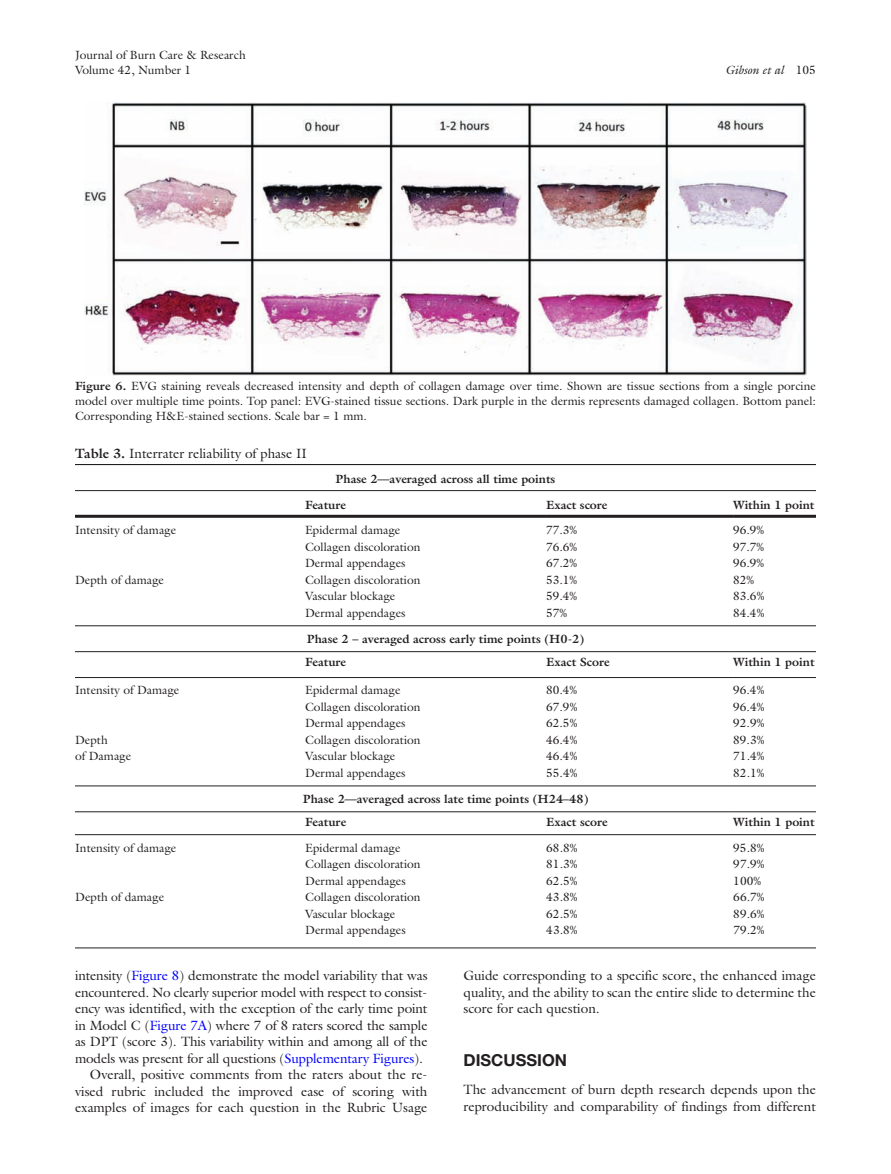
<style>
.page{position:relative;width:891px;height:1174px;background:#fff}
.page>*{position:absolute;margin:0;border:0;box-sizing:border-box;transform-origin:0 0}
.t1{font:700 16.5px "Helvetica Neue LT Std";color:#231f20}
.t2{font:13.5px/16.5px "Galliard Std";color:#231f20;text-align:justify}
.t3{font:12px/15px "Galliard Std";color:#231f20}
.t4{font:700 12px/22.8px "Galliard Std";color:#231f20}
.t5{font:italic 12px "Galliard Std";color:#231f20}
.s1{font-style:normal}
.s2{font-weight:700}
.s3{color:#00f}
</style>
<div class="page">
<img style="left:85px;top:102px;width:721px;height:273px">
<hr style="left:75px;top:464px;width:230px;height:1px;background:#231f20">
<hr style="left:305px;top:464px;width:241px;height:1px;background:#231f20">
<hr style="left:546px;top:464px;width:187px;height:1px;background:#231f20">
<hr style="left:733px;top:464px;width:83px;height:1px;background:#231f20">
<hr style="left:75px;top:515px;width:230px;height:3px;background:#231f20">
<hr style="left:733px;top:515px;width:83px;height:3px;background:#231f20">
<hr style="left:305px;top:515px;width:241px;height:3px;background:#231f20">
<hr style="left:546px;top:515px;width:187px;height:3px;background:#231f20">
<hr style="left:75px;top:948px;width:230px;height:1px;background:#231f20">
<hr style="left:305px;top:948px;width:241px;height:1px;background:#231f20">
<hr style="left:546px;top:948px;width:187px;height:1px;background:#231f20">
<hr style="left:733px;top:948px;width:83px;height:1px;background:#231f20">
<hr style="left:305px;top:625px;width:241px;height:1px;background:#231f20">
<hr style="left:546px;top:625px;width:187px;height:1px;background:#231f20">
<hr style="left:733px;top:625px;width:83px;height:1px;background:#231f20">
<hr style="left:75px;top:625px;width:230px;height:1px;background:#231f20">
<hr style="left:75px;top:651px;width:230px;height:1px;background:#231f20">
<hr style="left:305px;top:651px;width:241px;height:1px;background:#231f20">
<hr style="left:546px;top:651px;width:187px;height:1px;background:#231f20">
<hr style="left:733px;top:651px;width:83px;height:1px;background:#231f20">
<hr style="left:75px;top:677px;width:230px;height:1px;background:#231f20">
<hr style="left:305px;top:677px;width:241px;height:1px;background:#231f20">
<hr style="left:546px;top:677px;width:187px;height:1px;background:#231f20">
<hr style="left:733px;top:677px;width:83px;height:1px;background:#231f20">
<hr style="left:305px;top:786px;width:241px;height:1px;background:#231f20">
<hr style="left:546px;top:786px;width:187px;height:1px;background:#231f20">
<hr style="left:733px;top:786px;width:83px;height:1px;background:#231f20">
<hr style="left:75px;top:786px;width:230px;height:1px;background:#231f20">
<hr style="left:75px;top:834px;width:230px;height:1px;background:#231f20">
<hr style="left:305px;top:834px;width:241px;height:1px;background:#231f20">
<hr style="left:546px;top:834px;width:187px;height:1px;background:#231f20">
<hr style="left:733px;top:834px;width:83px;height:1px;background:#231f20">
<hr style="left:75px;top:811px;width:230px;height:1px;background:#231f20">
<hr style="left:305px;top:811px;width:241px;height:1px;background:#231f20">
<hr style="left:546px;top:811px;width:187px;height:1px;background:#231f20">
<hr style="left:733px;top:811px;width:83px;height:1px;background:#231f20">
<hr style="left:75px;top:490px;width:741px;height:1px;background:#231f20">
<p class="t3" style="left:75px;top:47px;width:172px">Journal of Burn Care &amp; Research<br>Volume 42, Number 1</p>
<p class="t5" style="left:726px;top:62px;width:92px">Gibson et al <span class="s1">105</span></p>
<p class="t3" style="left:75px;top:378px;width:743px;text-align:justify"><span class="s2">Figure 6.</span> EVG staining reveals decreased intensity and depth of collagen damage over time. Shown are tissue sections from a single porcine model over multiple time points. Top panel: EVG-stained tissue sections. Dark purple in the dermis represents damaged collagen. Bottom panel:<br>Corresponding H&amp;E-stained sections. Scale bar = 1 mm.</p>
<p class="t2" style="left:75px;top:445px;width:233px"><span class="s2">Table 3.</span> Interrater reliability of phase II</p>
<p class="t4" style="left:305px;top:466px;width:252px;line-height:25.8px;text-indent:31px">Phase 2—averaged across all time points<br>Feature</p>
<p class="t4" style="left:546px;top:493px;width:63px">Exact score</p>
<p class="t4" style="left:733px;top:493px;width:83px">Within 1 point</p>
<p class="t3" style="left:75px;top:523px;width:103px">Intensity of damage</p>
<p class="t3" style="left:305px;top:523px;width:97px">Epidermal damage</p>
<p class="t3" style="left:546px;top:523px;width:33px">77.3%</p>
<p class="t3" style="left:733px;top:523px;width:33px">96.9%</p>
<p class="t3" style="left:305px;top:539px;width:117px">Collagen discoloration</p>
<p class="t3" style="left:546px;top:539px;width:33px">76.6%</p>
<p class="t3" style="left:733px;top:539px;width:33px">97.7%</p>
<p class="t3" style="left:305px;top:556px;width:102px">Dermal appendages</p>
<p class="t3" style="left:546px;top:556px;width:33px">67.2%</p>
<p class="t3" style="left:733px;top:556px;width:33px">96.9%</p>
<p class="t3" style="left:75px;top:572px;width:91px">Depth of damage</p>
<p class="t3" style="left:305px;top:572px;width:117px">Collagen discoloration</p>
<p class="t3" style="left:546px;top:572px;width:33px">53.1%</p>
<p class="t3" style="left:733px;top:572px;width:23px">82%</p>
<p class="t3" style="left:305px;top:589px;width:92px">Vascular blockage</p>
<p class="t3" style="left:546px;top:589px;width:33px">59.4%</p>
<p class="t3" style="left:733px;top:589px;width:33px">83.6%</p>
<p class="t3" style="left:305px;top:605px;width:102px">Dermal appendages</p>
<p class="t3" style="left:546px;top:605px;width:23px">57%</p>
<p class="t3" style="left:733px;top:605px;width:33px">84.4%</p>
<p class="t4" style="left:305px;top:627px;width:281px">Phase 2 – averaged across early time points (H0-2)<br>Feature</p>
<p class="t4" style="left:546px;top:650px;width:65px">Exact Score</p>
<p class="t4" style="left:733px;top:650px;width:83px">Within 1 point</p>
<p class="t3" style="left:75px;top:683px;width:106px">Intensity of Damage</p>
<p class="t3" style="left:305px;top:683px;width:97px">Epidermal damage</p>
<p class="t3" style="left:546px;top:683px;width:33px">80.4%</p>
<p class="t3" style="left:733px;top:683px;width:33px">96.4%</p>
<p class="t3" style="left:305px;top:699px;width:117px">Collagen discoloration</p>
<p class="t3" style="left:546px;top:699px;width:33px">67.9%</p>
<p class="t3" style="left:733px;top:699px;width:33px">96.4%</p>
<p class="t3" style="left:305px;top:716px;width:102px">Dermal appendages</p>
<p class="t3" style="left:546px;top:716px;width:33px">62.5%</p>
<p class="t3" style="left:733px;top:716px;width:33px">92.9%</p>
<p class="t3" style="left:75px;top:731px;width:58px;line-height:16.5px">Depth<br>of Damage</p>
<p class="t3" style="left:305px;top:732px;width:117px">Collagen discoloration</p>
<p class="t3" style="left:546px;top:732px;width:33px">46.4%</p>
<p class="t3" style="left:733px;top:732px;width:33px">89.3%</p>
<p class="t3" style="left:305px;top:749px;width:92px">Vascular blockage</p>
<p class="t3" style="left:546px;top:749px;width:33px">46.4%</p>
<p class="t3" style="left:733px;top:749px;width:33px">71.4%</p>
<p class="t3" style="left:305px;top:765px;width:102px">Dermal appendages</p>
<p class="t3" style="left:546px;top:765px;width:33px">55.4%</p>
<p class="t3" style="left:733px;top:765px;width:33px">82.1%</p>
<p class="t4" style="left:303px;top:787px;width:287px">Phase 2—averaged across late time points (H24–48)<br>Feature</p>
<p class="t4" style="left:546px;top:810px;width:63px">Exact score</p>
<p class="t4" style="left:733px;top:810px;width:83px">Within 1 point</p>
<p class="t3" style="left:75px;top:840px;width:103px">Intensity of damage</p>
<p class="t3" style="left:305px;top:840px;width:97px">Epidermal damage</p>
<p class="t3" style="left:546px;top:840px;width:33px">68.8%</p>
<p class="t3" style="left:733px;top:840px;width:33px">95.8%</p>
<p class="t3" style="left:305px;top:856px;width:117px">Collagen discoloration</p>
<p class="t3" style="left:546px;top:856px;width:33px">81.3%</p>
<p class="t3" style="left:733px;top:856px;width:33px">97.9%</p>
<p class="t3" style="left:305px;top:873px;width:102px">Dermal appendages</p>
<p class="t3" style="left:546px;top:873px;width:33px">62.5%</p>
<p class="t3" style="left:733px;top:873px;width:29px">100%</p>
<p class="t3" style="left:75px;top:889px;width:91px">Depth of damage</p>
<p class="t3" style="left:305px;top:889px;width:117px">Collagen discoloration</p>
<p class="t3" style="left:546px;top:889px;width:33px">43.8%</p>
<p class="t3" style="left:733px;top:889px;width:33px">66.7%</p>
<p class="t3" style="left:305px;top:906px;width:92px">Vascular blockage</p>
<p class="t3" style="left:546px;top:906px;width:33px">62.5%</p>
<p class="t3" style="left:733px;top:906px;width:33px">89.6%</p>
<p class="t3" style="left:305px;top:922px;width:102px">Dermal appendages</p>
<p class="t3" style="left:546px;top:922px;width:33px">43.8%</p>
<p class="t3" style="left:733px;top:922px;width:33px">79.2%</p>
<p class="t2" style="left:75px;top:967px;width:354px">intensity (<span class="s3">Figure 8</span>) demonstrate the model variability that was</p>
<p class="t2" style="left:75px;top:984px;width:354px">encountered. No clearly superior model with respect to consist-</p>
<p class="t2" style="left:75px;top:1000px;width:354px">ency was identified, with the exception of the early time point</p>
<p class="t2" style="left:75px;top:1017px;width:354px">in Model C (<span class="s3">Figure 7A</span>) where 7 of 8 raters scored the sample</p>
<p class="t2" style="left:75px;top:1033px;width:354px">as DPT (score 3). This variability within and among all of the</p>
<p class="t2" style="left:75px;top:1050px;width:349px">models was present for all questions (<span class="s3">Supplementary Figures</span>).</p>
<p class="t2" style="left:90px;top:1066px;width:339px">Overall, positive comments from the raters about the re-</p>
<p class="t2" style="left:75px;top:1083px;width:354px">vised rubric included the improved ease of scoring with</p>
<p class="t2" style="left:75px;top:1099px;width:354px">examples of images for each question in the Rubric Usage</p>
<p class="t2" style="left:464px;top:967px;width:354px">Guide corresponding to a specific score, the enhanced image quality, and the ability to scan the entire slide to determine the score for each question.</p>
<h1 class="t1" style="left:464px;top:1050px;width:105px">DISCUSSION</h1>
<p class="t2" style="left:464px;top:1081px;width:354px">The advancement of burn depth research depends upon the reproducibility and comparability of findings from different</p>
</div>
